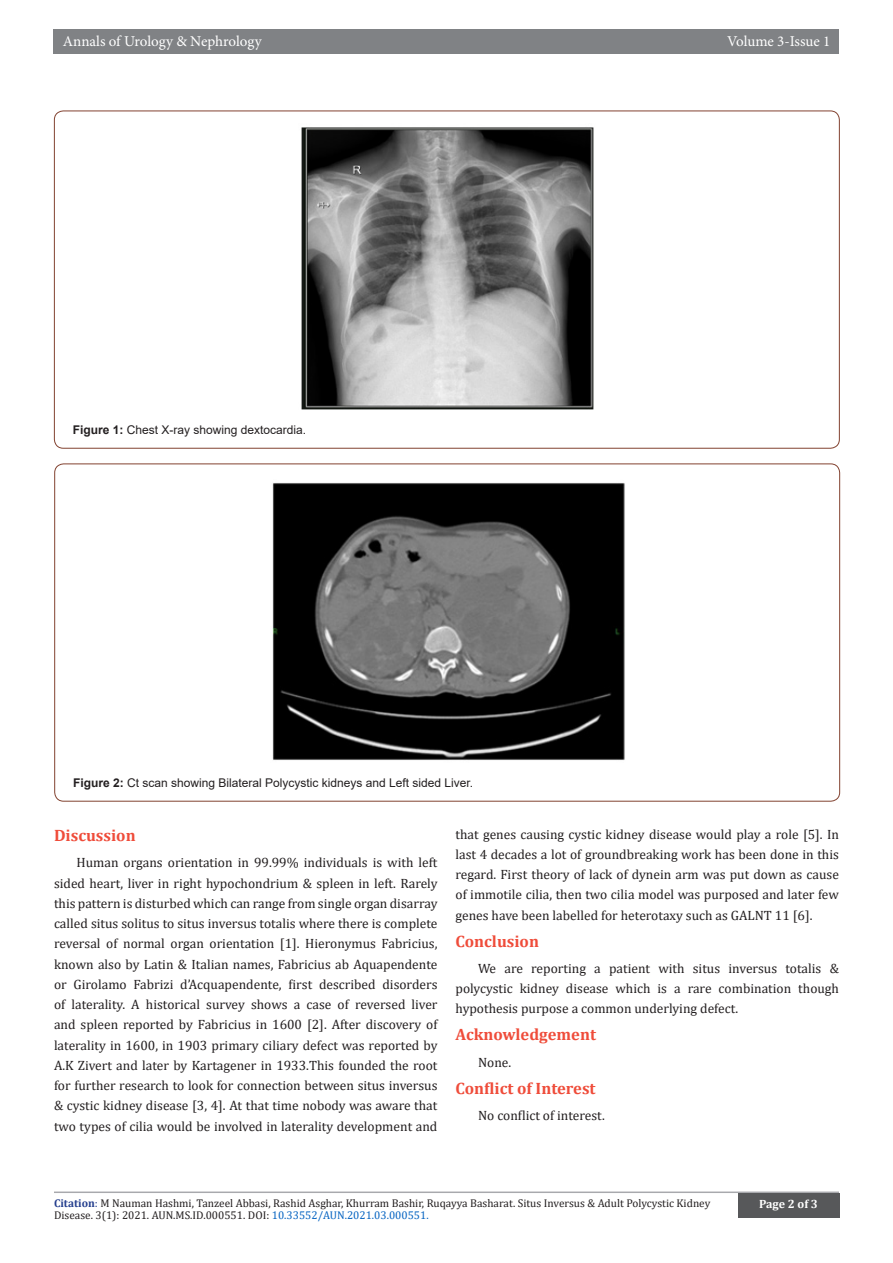
<style>
.page{position:relative;width:893px;height:1263px;background:#fff}
.page>*{position:absolute;margin:0;border:0;box-sizing:border-box;transform-origin:0 0}
.t1{font:700 16.5px "Cambria";color:#ef4c3a}
.t2{font:15px "Minion Pro";letter-spacing:-.005em;color:#fff}
.t3{font:13.5px/20.2px "Cambria";color:#231f20;text-align:justify}
.t4{font:12px "Arial";color:#231f20}
.t5{font:700 12px "Cambria";color:#fff}
.t6{font:11.25px/12px "Cambria";color:#231f20}
.s1{font-weight:700}
.s2{font-weight:700;color:#253f8e}
.s3{color:#253f8e}
.s4{color:#0563c1}
</style>
<div class="page">
<div style="left:54px;top:29px;width:785px;height:25px;background:#808285"></div>
<hr style="left:54px;top:1191px;width:785px;height:2px;background:#a8a9ad">
<div style="left:738px;top:1193px;width:101px;height:24px;background:#57585a"></div>
<img style="left:272px;top:483px;width:353px;height:277px">
<img style="left:301px;top:127px;width:293px;height:283px">
<p class="t2" style="left:63px;top:31px;width:200px">Annals of Urology &amp; Nephrology</p>
<p class="t2" style="left:727px;top:31px;width:105px">Volume 3-Issue 1</p>
<p class="t4" style="left:73px;top:422px;width:235px"><span class="s1">Figure 1:</span> Chest X-ray showing dextocardia.</p>
<p class="t4" style="left:73px;top:774px;width:402px"><span class="s1">Figure 2:</span> Ct scan showing Bilateral Polycystic kidneys and Left sided Liver.</p>
<p class="t1" style="left:54px;top:824px;width:83px">Discussion</p>
<p class="t3" style="left:54px;top:852px;width:385px;text-indent:22px">Human organs orientation in 99.99% individuals is with left sided heart, liver in right hypochondrium &amp; spleen in left. Rarely this pattern is disturbed which can range from single organ disarray called situs solitus to situs inversus totalis where there is complete reversal of normal organ orientation [1]. Hieronymus Fabricius, known also by Latin &amp; Italian names, Fabricius ab Aquapendente or Girolamo Fabrizi d’Acquapendente, first described disorders of laterality. A historical survey shows a case of reversed liver and spleen reported by Fabricius in 1600 [2]. After discovery of laterality in 1600, in 1903 primary ciliary defect was reported by A.K Zivert and later by Kartagener in 1933.This founded the root for further research to look for connection between situs inversus &amp; cystic kidney disease [3, 4]. At that time nobody was aware that two types of cilia would be involved in laterality development and</p>
<p class="t3" style="left:455px;top:824px;width:385px">that genes causing cystic kidney disease would play a role [5]. In last 4 decades a lot of groundbreaking work has been done in this regard. First theory of lack of dynein arm was put down as cause of immotile cilia, then two cilia model was purposed and later few genes have been labelled for heterotaxy such as GALNT 11 [6].</p>
<p class="t1" style="left:455px;top:929px;width:85px">Conclusion</p>
<p class="t3" style="left:455px;top:958px;width:385px;text-indent:22px">We are reporting a patient with situs inversus totalis &amp; polycystic kidney disease which is a rare combination though hypothesis purpose a common underlying defect.</p>
<p class="t1" style="left:455px;top:1023px;width:142px">Acknowledgement</p>
<p class="t3" style="left:478px;top:1052px;width:35px">None.</p>
<p class="t1" style="left:455px;top:1076px;width:142px">Conflict of Interest</p>
<p class="t3" style="left:478px;top:1105px;width:128px">No conflict of interest.</p>
<p class="t6" style="left:54px;top:1197px;width:658px"><span class="s2">Citation</span><span class="s3">:</span> M Nauman Hashmi, Tanzeel Abbasi, Rashid Asghar, Khurram Bashir, Ruqayya Basharat. Situs Inversus &amp; Adult Polycystic Kidney<br>Disease. 3(1): 2021. AUN.MS.ID.000551. DOI: <span class="s4">10.33552/AUN.2021.03.000551.</span></p>
<p class="t5" style="left:759px;top:1196px;width:60px">Page 2 of 3</p>
</div>
